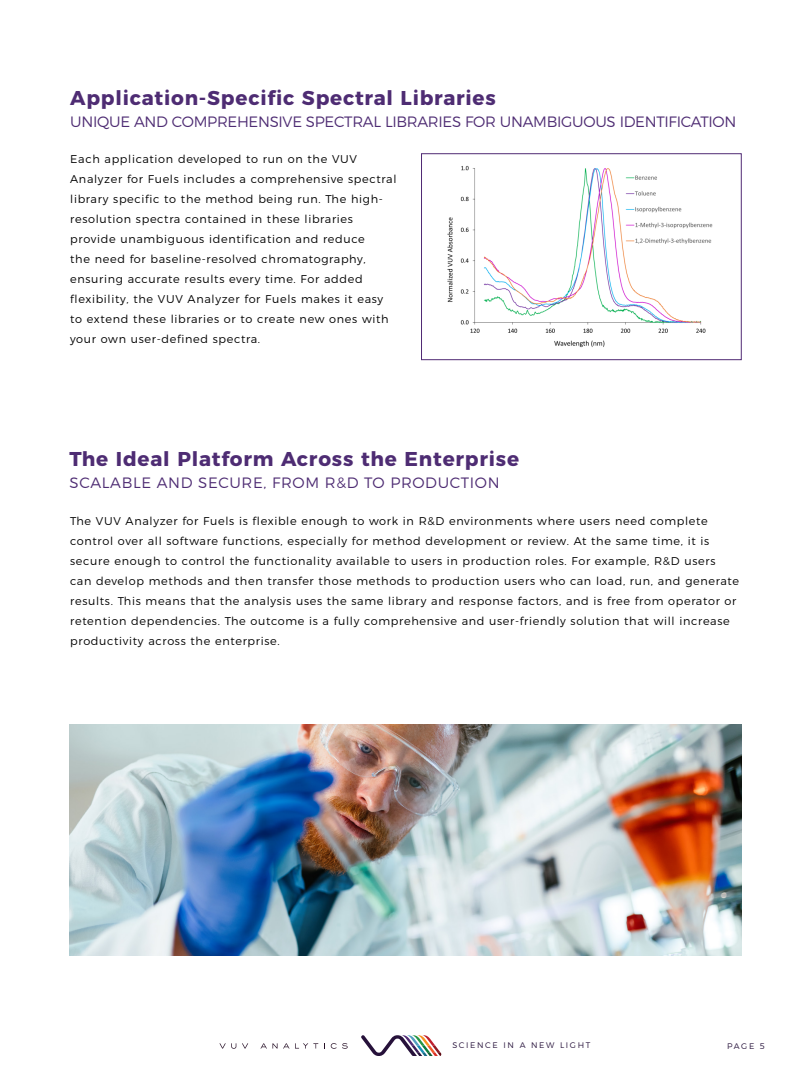
<style>
.page{position:relative;width:810px;height:1080px;background:#fff}
.page>*{position:absolute;margin:0;border:0;box-sizing:border-box;transform-origin:0 0}
.t1{font:700 20px "Montserrat";letter-spacing:.04em;color:#4e2c73}
.t2{font:300 15px "Montserrat";letter-spacing:-.02em;color:#4e2c73}
.t3{font:300 15px "Montserrat";letter-spacing:.04em;color:#4e2c73}
.t4{font:300 11.25px/20px "Montserrat";letter-spacing:.06em;color:#000}
.t5{font:300 8.12px "Montserrat";letter-spacing:.2em;color:#26113a}
</style>
<div class="page">
<svg style="left:361px;top:1035px;width:80px;height:21px"></svg>
<svg style="left:219px;top:1043px;width:17px;height:6px"></svg>
<svg style="left:242px;top:1043px;width:6px;height:6px"></svg>
<svg style="left:260px;top:1043px;width:58px;height:6px"></svg>
<svg style="left:331px;top:1043px;width:17px;height:6px"></svg>
<img style="left:70px;top:725px;width:672px;height:230px">
<img style="left:447px;top:165px;width:266px;height:183px">
<div style="left:421px;top:153px;width:321px;height:207px;border:1px solid #502a74"></div>
<p class="t1" style="left:70px;top:81px;width:427px">Application-Specific Spectral Libraries</p>
<p class="t2" style="left:70px;top:110px;width:668px">UNIQUE AND COMPREHENSIVE SPECTRAL LIBRARIES FOR UNAMBIGUOUS IDENTIFICATION</p>
<p class="t4" style="left:70px;top:148px;width:328px">Each application developed to run on the VUV Analyzer for Fuels includes a comprehensive spectral library specific to the method being run. The high&shy;resolution spectra contained in these libraries provide unambiguous identification and reduce<br>the need for baseline-resolved chromatography, ensuring accurate results every time. For added flexibility, the VUV Analyzer for Fuels makes it easy to extend these libraries or to create new ones with your own user-defined spectra.</p>
<p class="t1" style="left:70px;top:442px;width:451px">The Ideal Platform Across the Enterprise</p>
<p class="t3" style="left:70px;top:471px;width:431px">SCALABLE AND SECURE, FROM R&amp;D TO PRODUCTION</p>
<p class="t4" style="left:70px;top:510px;width:670px">The VUV Analyzer for Fuels is flexible enough to work in R&amp;D environments where users need complete control over all software functions, especially for method development or review. At the same time, it is secure enough to control the functionality available to users in production roles. For example, R&amp;D users can develop methods and then transfer those methods to production users who can load, run, and generate results. This means that the analysis uses the same library and response factors, and is free from operator or retention dependencies. The outcome is a fully comprehensive and user-friendly solution that will increase productivity across the enterprise.</p>
<p class="t5" style="left:452px;top:1039px;width:139px">SCIENCE IN A NEW LIGHT</p>
<p class="t5" style="left:727px;top:1040px;width:39px">PAGE 5</p>
</div>
